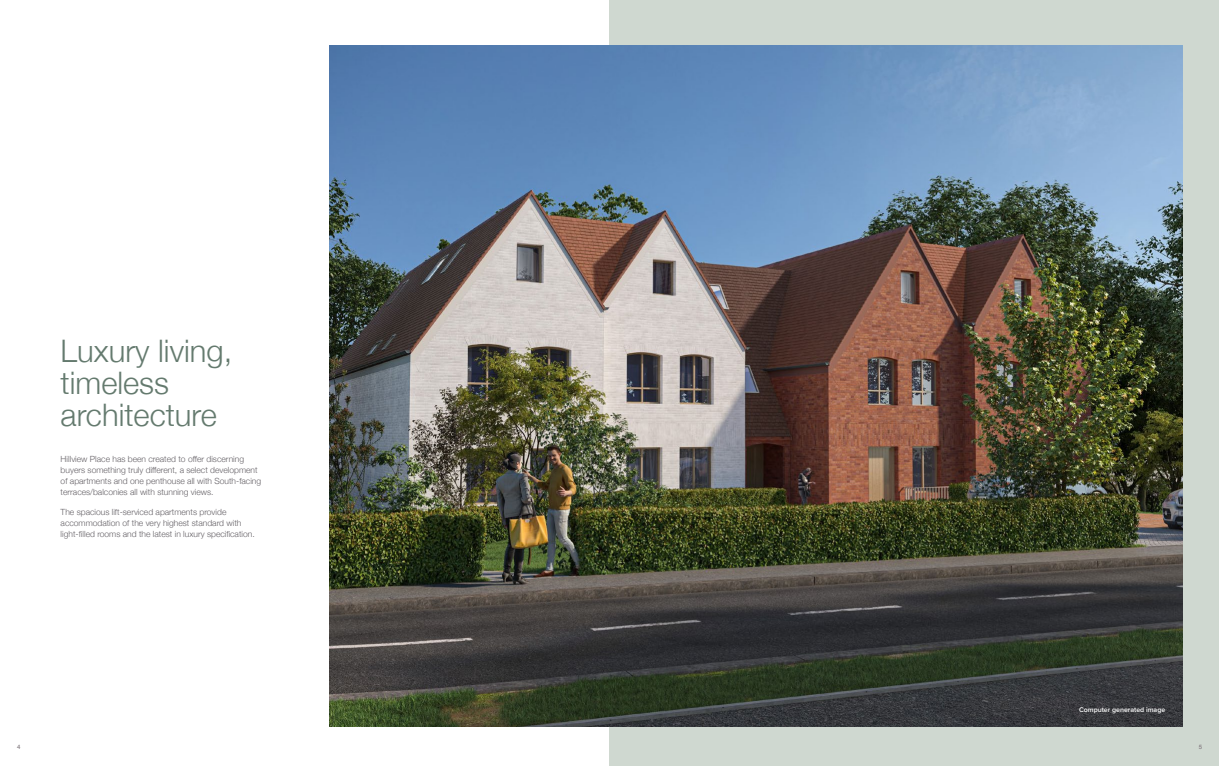
<style>
.page{position:relative;width:1219px;height:766px;background:#fff}
.page>*{position:absolute;margin:0;border:0;box-sizing:border-box;transform-origin:0 0}
.t1{font:300 31px/32px "Helvetica Neue";color:#647a6e}
.t2{font:300 8.5px/11px "Helvetica Neue";color:#656166}
.t3{font:600 7px "Proxima Nova";color:#fff}
.t4{font:500 6px "Helvetica Neue";color:#857d82}
</style>
<div class="page">
<div style="left:609px;top:0;width:610px;height:765px;background:#cfd8d0"></div>
<img style="left:329px;top:45px;width:853px;height:681px">
<h1 class="t1" style="left:61px;top:332px;width:173px">Luxury living, timeless architecture</h1>
<p class="t2" style="left:61px;top:452px;width:202px">Hillview Place has been created to offer discerning buyers something truly different, a select development of apartments and one penthouse all with South-facing terraces/balconies all with stunning views.</p>
<p class="t2" style="left:61px;top:505px;width:196px">The spacious lift-serviced apartments provide accommodation of the very highest standard with light-filled rooms and the latest in luxury specification.</p>
<p class="t3" style="left:1079px;top:704px;width:88px">Computer generated image</p>
<p class="t4" style="left:17px;top:741px;width:5px">4</p>
<p class="t4" style="left:1199px;top:741px;width:5px">5</p>
</div>
